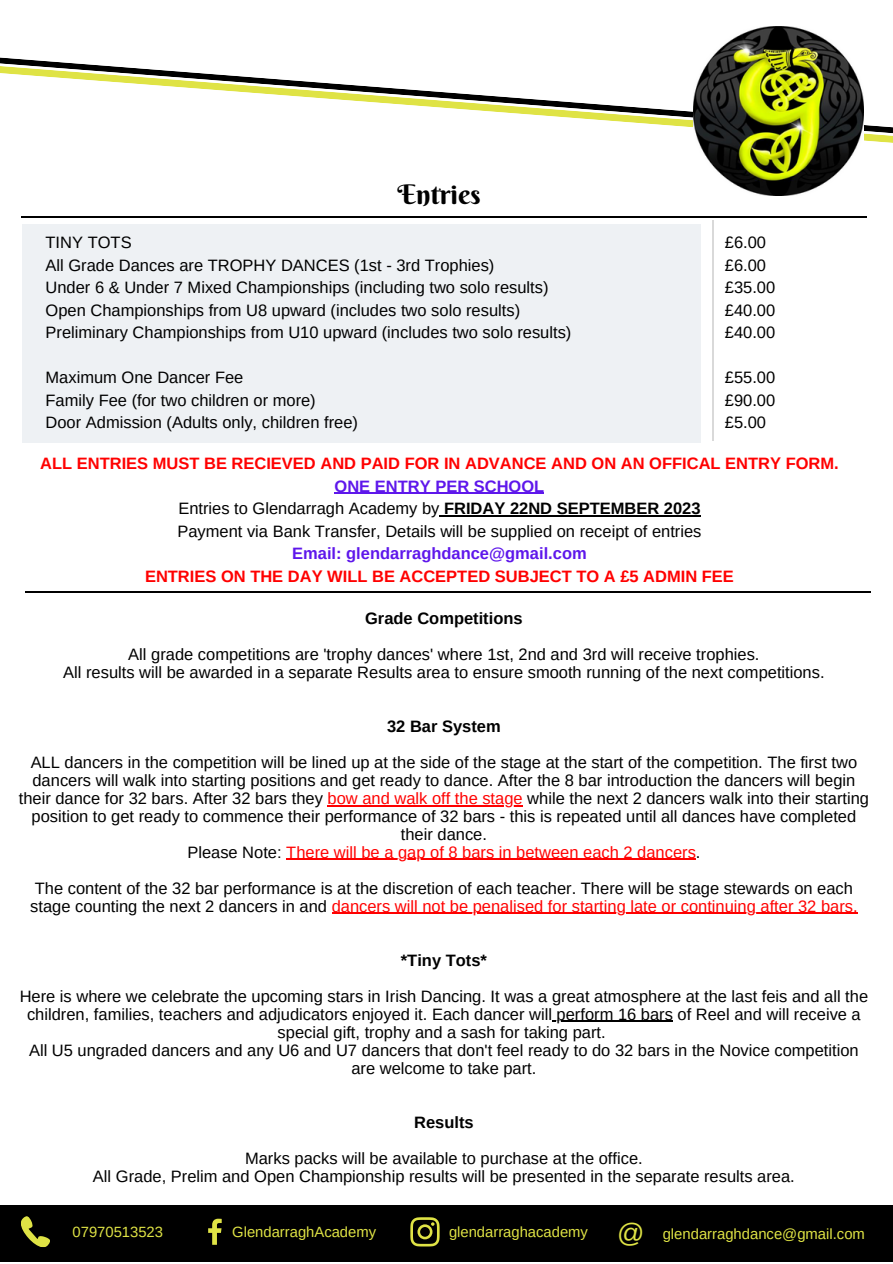
<style>
.page{position:relative;width:893px;height:1264px;background:#fff}
.page>*{position:absolute;margin:0;border:0;box-sizing:border-box;transform-origin:0 0}
.t1{font:27px "Berkshire Swash";color:#000}
.t2{font:27px "Arimo";color:#dfe345}
.t3{font:16.5px/18px "Arimo";color:#000;text-align:center}
.t4{font:700 16.5px "Arimo";color:#f00}
.t5{font:16.5px "Arimo";color:#f00}
.t6{font:700 16.5px "Arimo";color:#5e17eb}
.t7{font:700 16.5px "Arimo";color:#000}
.t8{font:14.85px "Arimo";color:#dfe345}
.s1{font-weight:700}
.s2{color:#f00}
.s3{color:#000}
</style>
<div class="page">
<div style="left:0;top:1205px;width:892px;height:57px;background:#000"></div>
<svg style="left:208px;top:1218px;width:14px;height:27px"></svg>
<svg style="left:410px;top:1217px;width:29px;height:29px"></svg>
<svg style="left:21px;top:1216px;width:29px;height:31px"></svg>
<svg style="left:0;top:57px;width:892px;height:86px"></svg>
<div style="left:22px;top:224px;width:678px;height:219px;background:#eef1f4"></div>
<hr style="left:21px;top:217px;width:845px;height:1px;background:#000">
<hr style="left:712px;top:220px;width:1px;height:221px;background:#d9d9d9">
<hr style="left:334px;top:493px;width:210px;height:1px;background:#5e17eb">
<hr style="left:439px;top:515px;width:261px;height:1px;background:#000">
<hr style="left:327px;top:805px;width:195px;height:1px;background:#f00">
<hr style="left:286px;top:859px;width:409px;height:1px;background:#f00">
<hr style="left:331px;top:912px;width:526px;height:2px;background:#f00">
<hr style="left:552px;top:1020px;width:121px;height:1px;background:#000">
<hr style="left:26px;top:591px;width:845px;height:1px;background:#000">
<img style="left:693px;top:26px;width:170px;height:169px">
<p class="t1" style="left:397px;top:177px;width:85px">Entries</p>
<p class="t3" style="left:724px;top:233px;width:43px">£6.00</p>
<p class="t3" style="left:724px;top:256px;width:43px">£6.00</p>
<p class="t3" style="left:724px;top:278px;width:52px">£35.00</p>
<p class="t3" style="left:724px;top:301px;width:52px">£40.00</p>
<p class="t3" style="left:724px;top:323px;width:52px">£40.00</p>
<p class="t3" style="left:724px;top:368px;width:52px">£55.00</p>
<p class="t3" style="left:724px;top:391px;width:52px">£90.00</p>
<p class="t3" style="left:724px;top:413px;width:43px">£5.00</p>
<p class="t4" style="left:40px;top:454px;width:800px">ALL ENTRIES MUST BE RECIEVED AND PAID FOR IN ADVANCE AND ON AN OFFICAL ENTRY FORM.</p>
<p class="t6" style="left:334px;top:477px;width:211px">ONE ENTRY PER SCHOOL</p>
<p class="t3" style="left:178px;top:499px;width:523px">Entries to Glendarragh Academy by <span class="s1">FRIDAY 22ND SEPTEMBER 2023</span></p>
<p class="t3" style="left:177px;top:522px;width:525px">Payment via Bank Transfer, Details will be supplied on receipt of entries</p>
<p class="t6" style="left:292px;top:544px;width:296px">Email: glendarraghdance@gmail.com</p>
<p class="t4" style="left:145px;top:566px;width:590px">ENTRIES ON THE DAY WILL BE ACCEPTED SUBJECT TO A £5 ADMIN FEE</p>
<p class="t7" style="left:365px;top:609px;width:159px">Grade Competitions</p>
<p class="t3" style="left:128px;top:645px;width:632px">All grade competitions are 'trophy dances' where 1st, 2nd and 3rd will receive trophies.</p>
<p class="t3" style="left:63px;top:663px;width:762px">All results will be awarded in a separate Results area to ensure smooth running of the next competitions.</p>
<p class="t7" style="left:387px;top:717px;width:115px">32 Bar System</p>
<p class="t3" style="left:19px;top:753px;width:851px">ALL dancers in the competition will be lined up at the side of the stage at the start of the competition. The first two dancers will walk into starting positions and get ready to dance. After the 8 bar introduction the dancers will begin their dance for 32 bars. After 32 bars they <span class="s2">bow and walk off the stage</span> while the next 2 dancers walk into their starting position to get ready to commence their performance of 32 bars - this is repeated until all dances have completed their dance.</p>
<p class="t5" style="left:187px;top:842px;width:514px"><span class="s3">Please Note:</span> There will be a gap of 8 bars in between each 2 dancers<span class="s3">.</span></p>
<p class="t3" style="left:30px;top:879px;width:828px;text-align:left">The content of the 32 bar performance is at the discretion of each teacher. There will be stage stewards on each stage counting the next 2 dancers in and <span class="s2">dancers will not be penalised for starting late or continuing after 32 bars.</span></p>
<p class="t7" style="left:401px;top:950px;width:88px">*Tiny Tots*</p>
<p class="t3" style="left:20px;top:987px;width:849px">Here is where we celebrate the upcoming stars in Irish Dancing. It was a great atmosphere at the last feis and all the children, families, teachers and adjudicators enjoyed it. Each dancer will perform 16 bars of Reel and will receive a special gift, trophy and a sash for taking part.</p>
<p class="t3" style="left:29px;top:1040px;width:831px">All U5 ungraded dancers and any U6 and U7 dancers that don't feel ready to do 32 bars in the Novice competition are welcome to take part.</p>
<p class="t7" style="left:414px;top:1112px;width:61px">Results</p>
<p class="t3" style="left:245px;top:1148px;width:399px">Marks packs will be available to purchase at the office.</p>
<p class="t3" style="left:93px;top:1166px;width:703px">All Grade, Prelim and Open Championship results will be presented in the separate results area.</p>
<p class="t3" style="left:46px;top:233px;width:88px">TINY TOTS</p>
<p class="t3" style="left:46px;top:256px;width:450px">All Grade Dances are TROPHY DANCES (1st - 3rd Trophies)</p>
<p class="t3" style="left:46px;top:278px;width:504px">Under 6 &amp; Under 7 Mixed Championships (including two solo results)</p>
<p class="t3" style="left:46px;top:301px;width:476px">Open Championships from U8 upward (includes two solo results)</p>
<p class="t3" style="left:46px;top:323px;width:527px">Preliminary Championships from U10 upward (includes two solo results)</p>
<p class="t3" style="left:46px;top:368px;width:199px">Maximum One Dancer Fee</p>
<p class="t3" style="left:46px;top:391px;width:272px">Family Fee (for two children or more)</p>
<p class="t3" style="left:46px;top:413px;width:314px">Door Admission (Adults only, children free)</p>
<p class="t8" style="left:73px;top:1223px;width:92px">07970513523</p>
<p class="t8" style="left:232px;top:1223px;width:145px">GlendarraghAcademy</p>
<p class="t8" style="left:449px;top:1223px;width:140px">glendarraghacademy</p>
<p class="t2" style="left:617px;top:1217px;width:29px">@</p>
<p class="t8" style="left:662px;top:1225px;width:204px">glendarraghdance@gmail.com</p>
</div>
